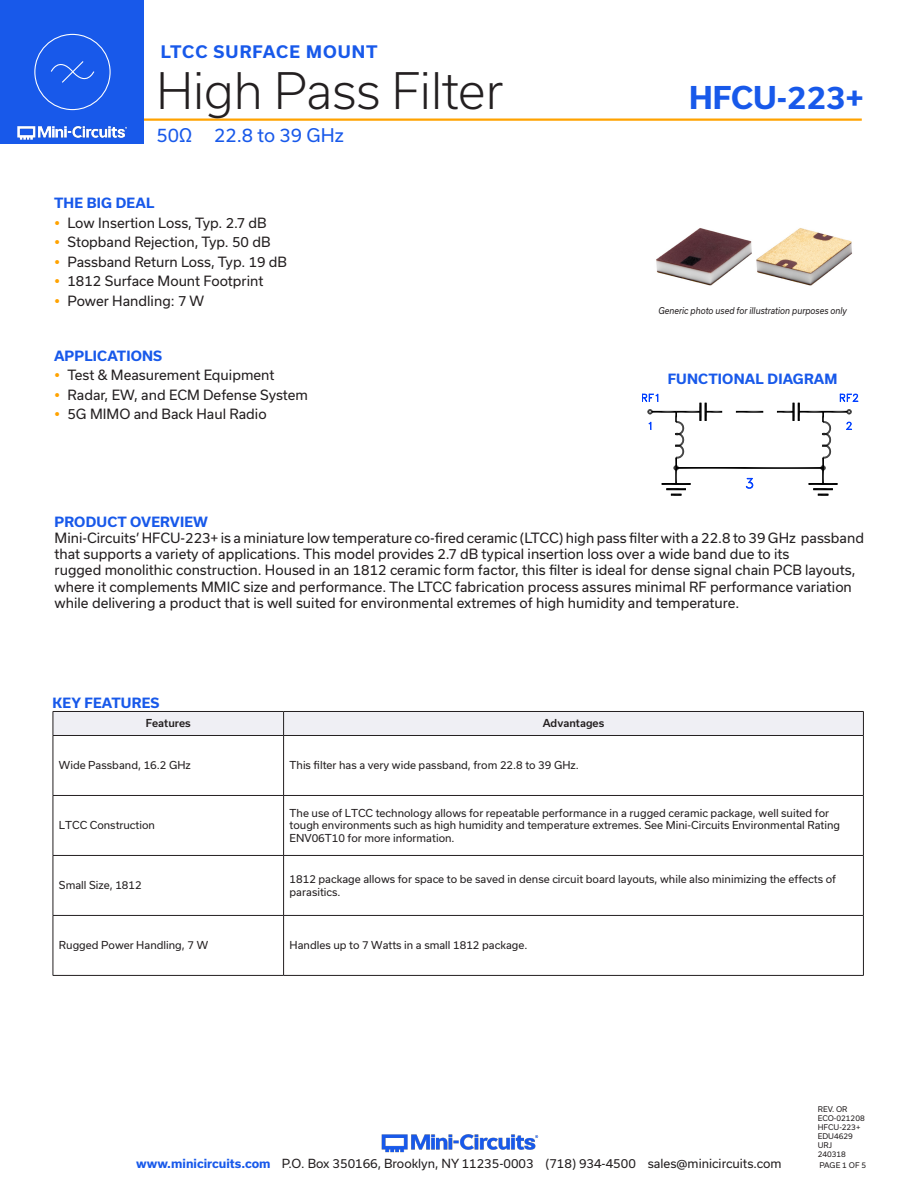
<style>
.page{position:relative;width:918px;height:1188px;background:#fff}
.page>*{position:absolute;margin:0;border:0;box-sizing:border-box;transform-origin:0 0}
.t1{font:300 48px "Usual";color:#231f20}
.t2{font:700 30px "Usual";color:#1859ea}
.t3{font:18px "Usual";color:#1859ea}
.t4{font:700 16.5px "Usual";letter-spacing:.065em;color:#1859ea}
.Regular_Copy{font:13.5px/16.2px "Usual";color:#231f20}
.Blue_Headers{font:700 13.5px "Usual";letter-spacing:.015em;color:#1859ea}
.t5{font:12px "Usual";color:#231f20}
.Table_Body_Left_Justified{font:10.5px "Usual";color:#231f20}
.Table_Header_Center{font:500 10.5px "Usual";color:#231f20}
.Generic_photo_disclaimer{font:italic 9px "Usual";color:#231f20;scale:.9 1}
.Revision{font:7.5px "Usual";color:#231f20}
.s1{font-weight:700;color:#1859ea}
</style>
<div class="page">
<img style="left:381px;top:1134px;width:158px;height:19px">
<hr style="left:129px;top:118px;width:733px;height:3px;background:#ffa300">
<div style="left:0;top:0;width:144px;height:144px;background:#1859ea"></div>
<img style="left:17px;top:120px;width:128px;height:20px">
<img style="left:656px;top:228px;width:196px;height:58px">
<div style="left:53px;top:711px;width:811px;height:24px;background:#efeff4"></div>
<hr style="left:53px;top:735px;width:231px;height:1px;background:#231f20">
<hr style="left:53px;top:736px;width:1px;height:59px;background:#231f20">
<hr style="left:284px;top:735px;width:580px;height:1px;background:#231f20">
<hr style="left:283px;top:736px;width:1px;height:59px;background:#231f20">
<hr style="left:863px;top:736px;width:1px;height:59px;background:#231f20">
<hr style="left:53px;top:795px;width:231px;height:1px;background:#231f20">
<hr style="left:53px;top:796px;width:1px;height:59px;background:#231f20">
<hr style="left:284px;top:795px;width:580px;height:1px;background:#231f20">
<hr style="left:283px;top:796px;width:1px;height:59px;background:#231f20">
<hr style="left:863px;top:796px;width:1px;height:59px;background:#231f20">
<hr style="left:53px;top:855px;width:231px;height:1px;background:#231f20">
<hr style="left:53px;top:856px;width:1px;height:59px;background:#231f20">
<hr style="left:284px;top:855px;width:580px;height:1px;background:#231f20">
<hr style="left:283px;top:856px;width:1px;height:59px;background:#231f20">
<hr style="left:863px;top:856px;width:1px;height:59px;background:#231f20">
<hr style="left:53px;top:915px;width:231px;height:1px;background:#231f20">
<hr style="left:53px;top:916px;width:1px;height:59px;background:#231f20">
<hr style="left:284px;top:915px;width:580px;height:1px;background:#231f20">
<hr style="left:283px;top:916px;width:1px;height:59px;background:#231f20">
<hr style="left:863px;top:916px;width:1px;height:59px;background:#231f20">
<hr style="left:53px;top:975px;width:231px;height:1px;background:#231f20">
<hr style="left:284px;top:975px;width:580px;height:1px;background:#231f20">
<svg style="left:642px;top:394px;width:216px;height:102px"></svg>
<div style="left:34px;top:34px;width:77px;height:76px;border:1px solid #fff;border-radius:50%"></div>
<svg style="left:50px;top:61px;width:45px;height:22px"></svg>
<p class="t4" style="left:161px;top:42px;width:218px">LTCC SURFACE MOUNT</p>
<h1 class="t1" style="left:156px;top:63px;width:348px">High Pass Filter</h1>
<h3 class="t3" style="left:156px;top:125px;width:189px">50Ω 22.8 to 39 GHz</h3>
<p class="Blue_Headers" style="left:54px;top:195px;width:102px">THE BIG DEAL</p>
<p class="Regular_Copy" style="left:68px;top:214px;width:201px">Low Insertion Loss, Typ. 2.7 dB</p>
<p class="Regular_Copy" style="left:68px;top:234px;width:204px">Stopband Rejection, Typ. 50 dB</p>
<p class="Regular_Copy" style="left:68px;top:253px;width:221px">Passband Return Loss, Typ. 19 dB</p>
<p class="Regular_Copy" style="left:68px;top:273px;width:197px">1812 Surface Mount Footprint</p>
<p class="Regular_Copy" style="left:68px;top:292px;width:138px">Power Handling: 7 W</p>
<p class="Blue_Headers" style="left:54px;top:348px;width:110px">APPLICATIONS</p>
<p class="Regular_Copy" style="left:68px;top:367px;width:208px">Test &amp; Measurement Equipment</p>
<p class="Regular_Copy" style="left:68px;top:387px;width:242px">Radar, EW, and ECM Defense System</p>
<p class="Regular_Copy" style="left:68px;top:406px;width:201px">5G MIMO and Back Haul Radio</p>
<h2 class="t2" style="left:689px;top:80px;width:176px">HFCU-223+</h2>
<p class="Generic_photo_disclaimer" style="left:658px;top:305px;width:211px">Generic photo used for illustration purposes only</p>
<p class="Blue_Headers" style="left:668px;top:371px;width:171px">FUNCTIONAL DIAGRAM</p>
<p class="Blue_Headers" style="left:55px;top:514px;width:155px">PRODUCT OVERVIEW</p>
<p class="Regular_Copy" style="left:55px;top:530px;width:811px">Mini-Circuits’ HFCU-223+ is a miniature low temperature co-fired ceramic (LTCC) high pass filter with a 22.8 to 39 GHz passband that supports a variety of applications. This model provides 2.7 dB typical insertion loss over a wide band due to its</p>
<p class="Regular_Copy" style="left:55px;top:562px;width:803px">rugged monolithic construction. Housed in an 1812 ceramic form factor, this filter is ideal for dense signal chain PCB layouts,</p>
<p class="Regular_Copy" style="left:55px;top:578px;width:799px">where it complements MMIC size and performance. The LTCC fabrication process assures minimal RF performance variation</p>
<p class="Regular_Copy" style="left:55px;top:595px;width:686px">while delivering a product that is well suited for environmental extremes of high humidity and temperature.</p>
<p class="Blue_Headers" style="left:52px;top:695px;width:108px">KEY FEATURES</p>
<p class="Table_Header_Center" style="left:146px;top:717px;width:47px">Features</p>
<p class="Table_Header_Center" style="left:543px;top:717px;width:63px">Advantages</p>
<p class="Table_Body_Left_Justified" style="left:59px;top:759px;width:133px">Wide Passband, 16.2 GHz</p>
<p class="Table_Body_Left_Justified" style="left:290px;top:759px;width:291px">This filter has a very wide passband, from 22.8 to 39 GHz.</p>
<p class="Table_Body_Left_Justified" style="left:59px;top:819px;width:98px">LTCC Construction</p>
<p class="Table_Body_Left_Justified" style="left:59px;top:879px;width:84px">Small Size, 1812</p>
<p class="Table_Body_Left_Justified" style="left:290px;top:807px;width:541px">The use of LTCC technology allows for repeatable performance in a rugged ceramic package, well suited for</p>
<p class="Table_Body_Left_Justified" style="left:290px;top:819px;width:552px">tough environments such as high humidity and temperature extremes. See Mini-Circuits Environmental Rating</p>
<p class="Table_Body_Left_Justified" style="left:290px;top:832px;width:167px">ENV06T10 for more information.</p>
<p class="Table_Body_Left_Justified" style="left:290px;top:873px;width:548px">1812 package allows for space to be saved in dense circuit board layouts, while also minimizing the effects of</p>
<p class="Table_Body_Left_Justified" style="left:290px;top:886px;width:53px">parasitics.</p>
<p class="Table_Body_Left_Justified" style="left:59px;top:939px;width:151px">Rugged Power Handling, 7 W</p>
<p class="Table_Body_Left_Justified" style="left:290px;top:939px;width:239px">Handles up to 7 Watts in a small 1812 package.</p>
<p class="Revision" style="left:818px;top:1105px;width:31px">REV. OR</p>
<p class="Revision" style="left:818px;top:1114px;width:48px">ECO-021208</p>
<p class="Revision" style="left:818px;top:1123px;width:44px">HFCU-223+</p>
<p class="Revision" style="left:818px;top:1132px;width:37px">EDU4629</p>
<p class="Revision" style="left:818px;top:1141px;width:16px">URJ</p>
<p class="Revision" style="left:818px;top:1150px;width:30px">240318</p>
<p class="t5" style="left:136px;top:1157px;width:647px"><span class="s1">www.minicircuits.com</span> P.O. Box 350166, Brooklyn, NY 11235-0003 (718) 934-4500 sales@minicircuits.com</p>
<p class="Revision" style="left:819px;top:1161px;width:48px">PAGE 1 OF 5</p>
</div>
